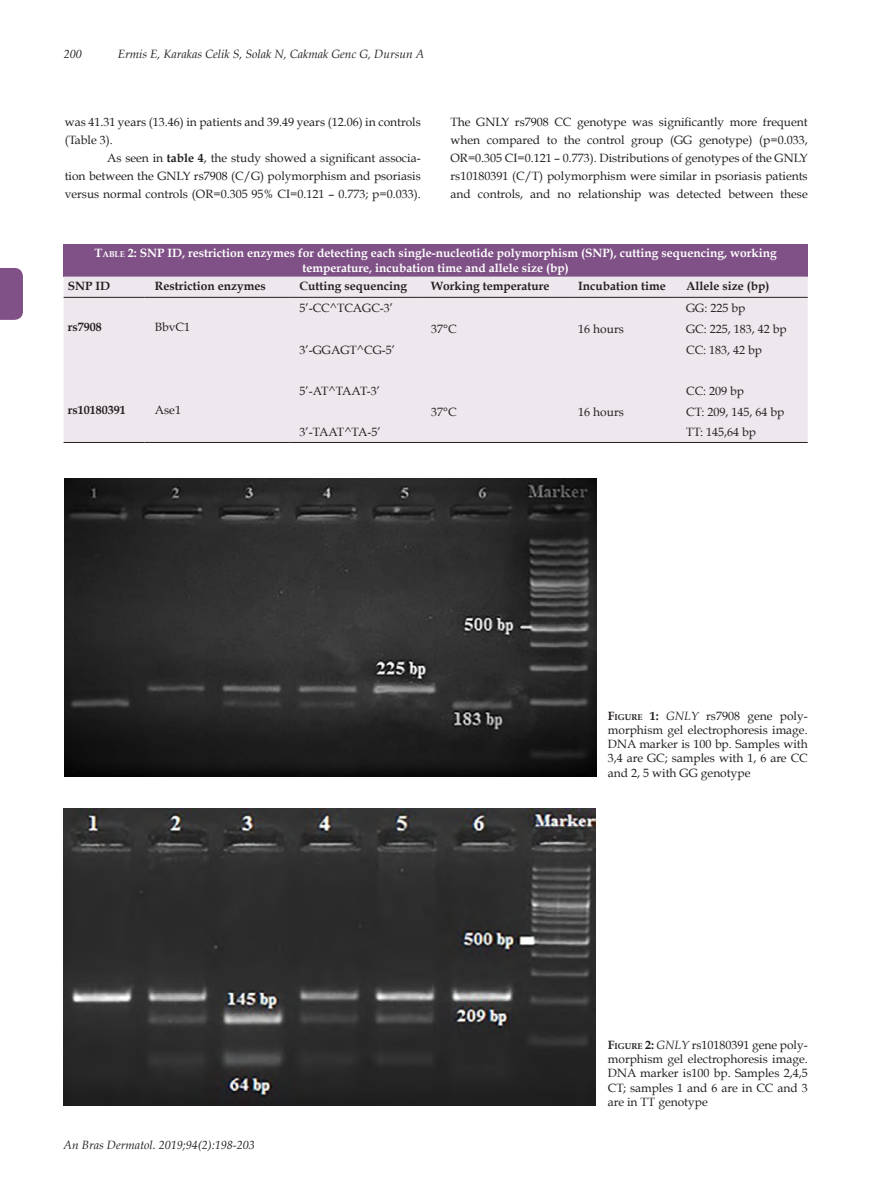
<style>
.page{position:relative;width:893px;height:1191px;background:#fff}
.page>*{position:absolute;margin:0;border:0;box-sizing:border-box;transform-origin:0 0}
.ABD-ING_-_2016_-_Fin{font:12px/18px "Book Antiqua";color:#231f20;text-align:justify}
.Normal__Web{font:12px/14.2px "Book Antiqua";color:#231f20;text-align:justify}
.Tabela{font:12px "Book Antiqua";color:#231f20}
.Tabela-2{font:700 12px "Book Antiqua";color:#fff}
.Tabela-3{font:700 12px "Book Antiqua";color:#231f20}
.t1{font:italic 12px "Book Antiqua";color:#231f20}
.s1{font-weight:700}
.s2{font-style:inherit}
.s3{font-size:8.4px}
.s4{font-weight:700;font-size:8.4px}
.s5{font-style:italic}
</style>
<div class="page">
<svg style="left:0;top:268px;width:23px;height:52px"></svg>
<div style="left:64px;top:244px;width:744px;height:33px;background:#7f5186"></div>
<div style="left:64px;top:277px;width:744px;height:165px;background:#ede8ee"></div>
<hr style="left:568px;top:442px;width:108px;height:1px;background:#231f20">
<hr style="left:64px;top:297px;width:81px;height:1px;background:#231f20">
<hr style="left:145px;top:297px;width:144px;height:1px;background:#231f20">
<hr style="left:289px;top:297px;width:132px;height:1px;background:#231f20">
<hr style="left:421px;top:297px;width:147px;height:1px;background:#231f20">
<hr style="left:568px;top:297px;width:108px;height:1px;background:#231f20">
<hr style="left:676px;top:297px;width:132px;height:1px;background:#231f20">
<hr style="left:64px;top:442px;width:81px;height:1px;background:#231f20">
<hr style="left:145px;top:442px;width:144px;height:1px;background:#231f20">
<hr style="left:289px;top:442px;width:132px;height:1px;background:#231f20">
<hr style="left:421px;top:442px;width:147px;height:1px;background:#231f20">
<hr style="left:676px;top:442px;width:132px;height:1px;background:#231f20">
<img style="left:65px;top:479px;width:531px;height:297px">
<img style="left:64px;top:808px;width:531px;height:298px">
<p class="t1" style="left:64px;top:47px;width:19px">200</p>
<p class="t1" style="left:118px;top:47px;width:308px">Ermis E, Karakas Celik S, Solak N, Cakmak Genc G, Dursun A</p>
<p class="ABD-ING_-_2016_-_Fin" style="left:65px;top:113px;width:358px">was 41.31 years (13.46) in patients and 39.49 years (12.06) in controls (Table 3).</p>
<p class="ABD-ING_-_2016_-_Fin" style="left:65px;top:149px;width:358px;text-indent:43px">As seen in <span class="s1">table 4</span>, the study showed a significant associa&shy;tion between the GNLY rs7908 (C/G) polymorphism and psoriasis versus normal controls (OR=0.305 95% CI=0.121 – 0.773; p=0.033).</p>
<p class="ABD-ING_-_2016_-_Fin" style="left:451px;top:113px;width:359px">The GNLY rs7908 CC genotype was significantly more frequent when compared to the control group (GG genotype) (p=0.033, OR=0.305 CI=0.121 – 0.773). Distributions of genotypes of the GNLY rs10180391 (C/T) polymorphism were similar in psoriasis patients and controls, and no relationship was detected between these</p>
<p class="Tabela-2" style="left:94px;top:246px;width:684px"><span class="s2">T</span><span class="s3">ABLE</span> <span class="s2">2:</span> SNP ID, restriction enzymes for detecting each single-nucleotide polymorphism (SNP), cutting sequencing, working</p>
<p class="Tabela-2" style="left:302px;top:261px;width:268px">temperature, incubation time and allele size (bp)</p>
<p class="Tabela-3" style="left:68px;top:278px;width:44px">SNP ID</p>
<p class="Tabela-3" style="left:155px;top:278px;width:112px">Restriction enzymes</p>
<p class="Tabela-3" style="left:299px;top:278px;width:109px">Cutting sequencing</p>
<p class="Tabela-3" style="left:431px;top:278px;width:120px">Working temperature</p>
<p class="Tabela-3" style="left:578px;top:278px;width:89px">Incubation time</p>
<p class="Tabela-3" style="left:686px;top:278px;width:85px">Allele size (bp)</p>
<p class="Tabela" style="left:299px;top:300px;width:95px">5’-CC^TCAGC-3’</p>
<p class="Tabela" style="left:578px;top:321px;width:47px">16 hours</p>
<p class="Tabela" style="left:686px;top:300px;width:61px">GG: 225 bp</p>
<p class="Tabela-3" style="left:68px;top:320px;width:35px">rs7908</p>
<p class="Tabela" style="left:155px;top:319px;width:37px">BbvC1</p>
<p class="Tabela" style="left:431px;top:321px;width:27px">37°C</p>
<p class="Tabela" style="left:686px;top:321px;width:102px">GC: 225, 183, 42 bp</p>
<p class="Tabela" style="left:299px;top:342px;width:97px">3’-GGAGT^CG-5’</p>
<p class="Tabela" style="left:686px;top:342px;width:77px">CC: 183, 42 bp</p>
<p class="Tabela" style="left:299px;top:383px;width:82px">5’-AT^TAAT-3’</p>
<p class="Tabela" style="left:578px;top:404px;width:47px">16 hours</p>
<p class="Tabela" style="left:686px;top:383px;width:59px">CC: 209 bp</p>
<p class="Tabela-3" style="left:68px;top:403px;width:59px">rs10180391</p>
<p class="Tabela" style="left:155px;top:402px;width:28px">Ase1</p>
<p class="Tabela" style="left:431px;top:404px;width:27px">37°C</p>
<p class="Tabela" style="left:686px;top:404px;width:100px">CT: 209, 145, 64 bp</p>
<p class="Tabela" style="left:299px;top:425px;width:83px">3’-TAAT^TA-5’</p>
<p class="Tabela" style="left:686px;top:425px;width:71px">TT: 145,64 bp</p>
<p class="Normal__Web" style="left:608px;top:708px;width:201px"><span class="s1">F</span><span class="s4">IGURE</span> <span class="s1">1:</span> <span class="s5">GNLY</span> rs7908 gene poly&shy;morphism gel electrophoresis image.<br>DNA marker is 100 bp. Samples with 3,4 are GC; samples with 1, 6 are CC and 2, 5 with GG genotype</p>
<p class="t1" style="left:64px;top:1137px;width:193px">An Bras Dermatol. 2019;94(2):198-203</p>
<p class="Normal__Web" style="left:608px;top:1037px;width:201px"><span class="s1">F</span><span class="s4">IGURE</span> <span class="s1">2:</span> <span class="s5">GNLY</span> rs10180391 gene poly&shy;morphism gel electrophoresis image.<br>DNA marker is100 bp. Samples 2,4,5<br>CT; samples 1 and 6 are in CC and 3 are in TT genotype</p>
</div>
